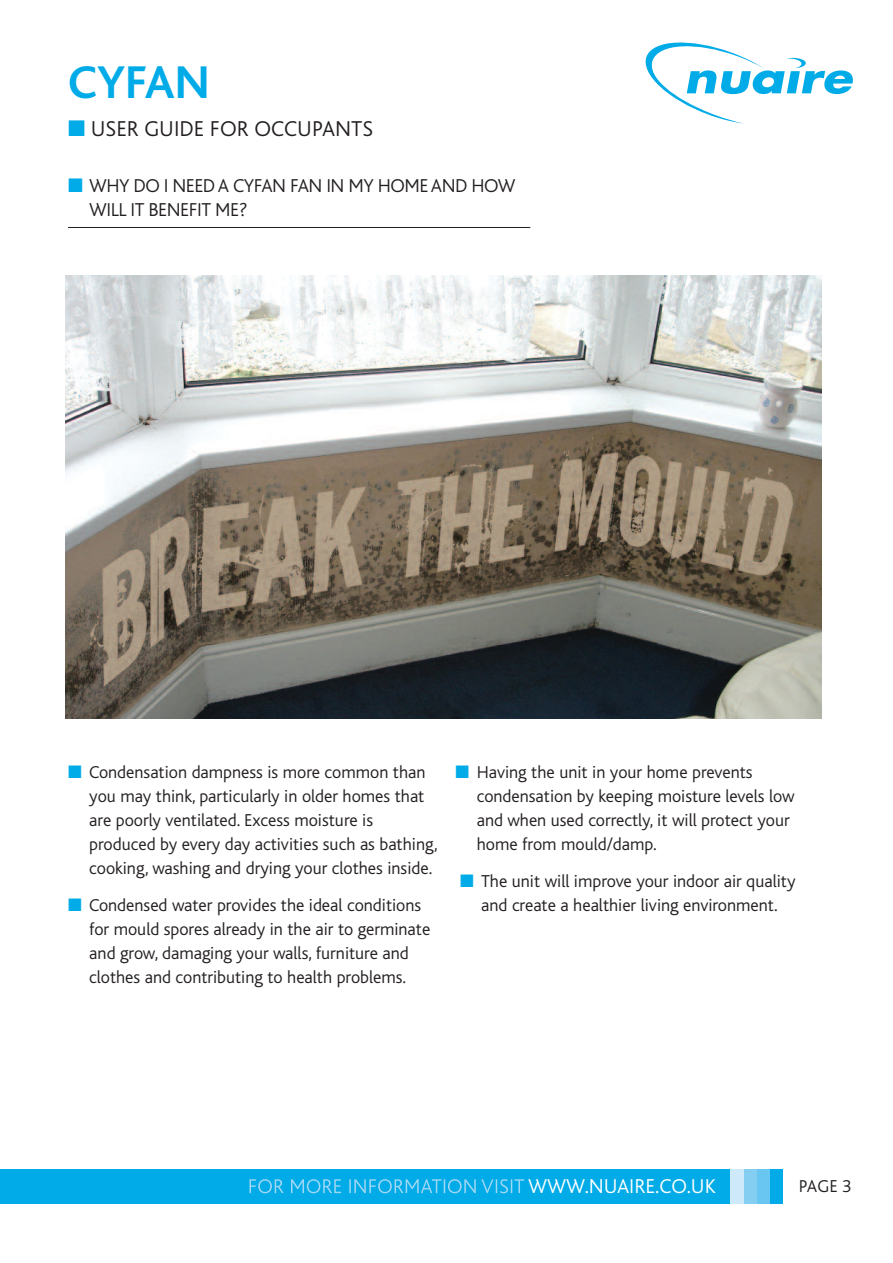
<style>
.page{position:relative;width:893px;height:1263px;background:#fff}
.page>*{position:absolute;margin:0;border:0;box-sizing:border-box;transform-origin:0 0}
.t1{font:700 48px "Bliss";color:#00abe7}
.t2{font:300 22.5px "Bliss";color:#231f20}
.t3{font:300 21px "Bliss";color:#fff}
.t4{font:300 19.5px/24px "Bliss";letter-spacing:-.025em;color:#231f20}
.t5{font:300 18px/24px "Bliss";color:#231f20}
.s1{color:#00abe7}
</style>
<div class="page">
<div style="left:0;top:1169px;width:730px;height:35px;background:#00abe7"></div>
<div style="left:769px;top:1169px;width:13px;height:35px;background:#00abe7"></div>
<div style="left:756px;top:1169px;width:13px;height:35px;background:#68c6f0"></div>
<div style="left:743px;top:1169px;width:13px;height:35px;background:#84cef2"></div>
<div style="left:730px;top:1169px;width:13px;height:35px;background:#cee9f9"></div>
<svg style="left:249px;top:1179px;width:213px;height:14px"></svg>
<svg style="left:646px;top:43px;width:207px;height:81px"></svg>
<img style="left:66px;top:276px;width:755px;height:443px">
<hr style="left:68px;top:227px;width:462px;height:1px;background:#231f20">
<h1 class="t1" style="left:68px;top:66px;width:143px">CYFAN</h1>
<p class="t2" style="left:68px;top:121px;width:307px"><span class="s1">■</span> USER GUIDE FOR OCCUPANTS</p>
<p class="t4" style="left:89px;top:176px;width:428px;text-indent:-21px"><span class="s1">■</span> WHY DO I NEEDA CYFAN FAN IN MY HOMEAND HOW<br>WILL IT BENEFIT ME?</p>
<p class="t5" style="left:89px;top:762px;width:350px;text-indent:-21px"><span class="s1">■</span> Condensation dampness is more common than you may think, particularly in older homes that are poorly ventilated. Excess moisture is produced by every day activities such as bathing, cooking, washing and drying your clothes inside.</p>
<p class="t5" style="left:89px;top:894px;width:343px;text-indent:-21px"><span class="s1">■</span> Condensed water provides the ideal conditions for mould spores already in the air to germinate and grow, damaging your walls, furniture and clothes and contributing to health problems.</p>
<p class="t5" style="left:477px;top:762px;width:319px;text-indent:-21px"><span class="s1">■</span> Having the unit in your home prevents condensation by keeping moisture levels low and when used correctly, it will protect your home from mould/damp.</p>
<p class="t5" style="left:460px;top:870px;width:337px;text-align:center"><span class="s1">■</span> The unit will improve your indoor air quality and create a healthier living environment.</p>
<p class="t3" style="left:528px;top:1179px;width:189px">WWW.NUAIRE.CO.UK</p>
<p class="t5" style="left:799px;top:1175px;width:54px">PAGE 3</p>
</div>
